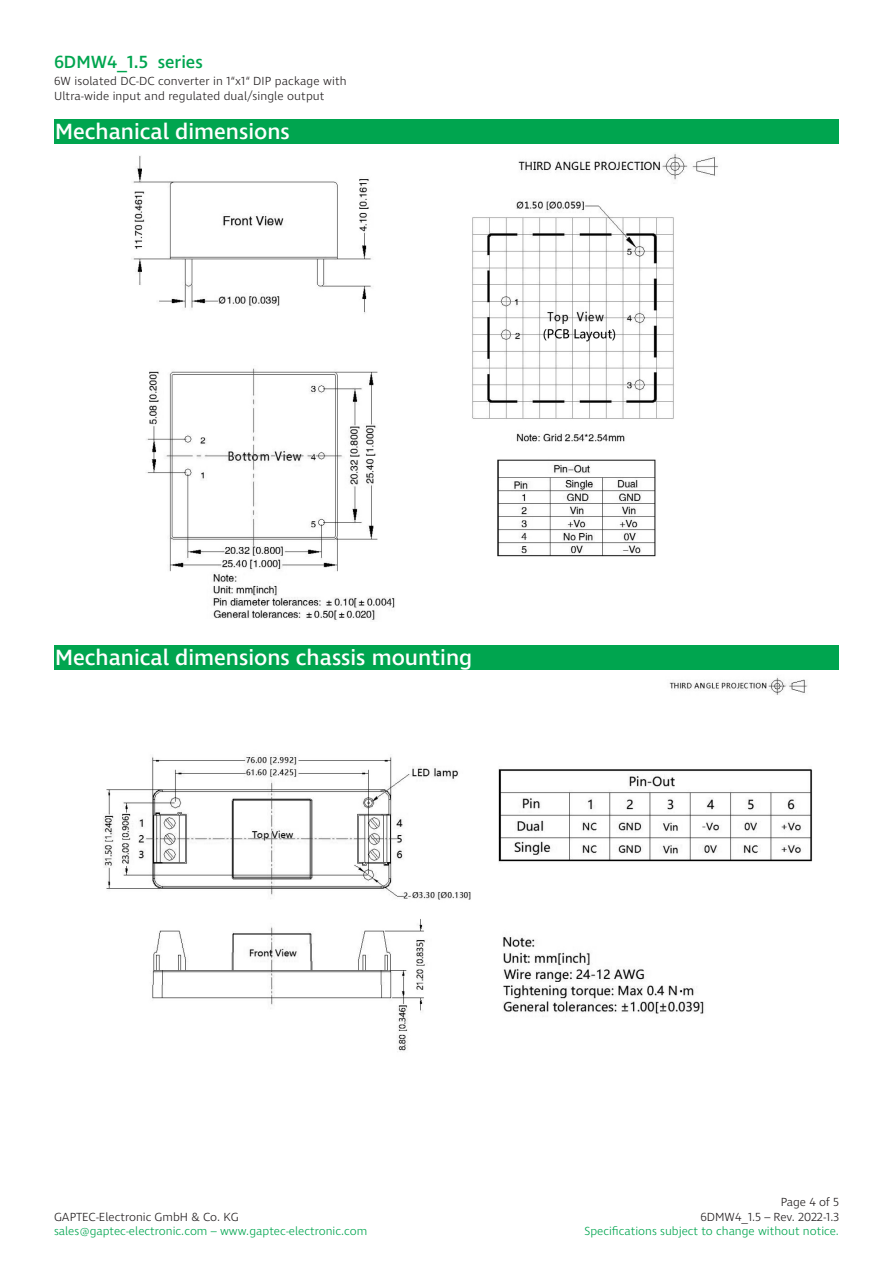
<style>
.page{position:relative;width:893px;height:1263px;background:#fff}
.page>*{position:absolute;margin:0;border:0;box-sizing:border-box;transform-origin:0 0}
.t1{font:500 22.5px "Ingra";color:#fff}
.t2{font:500 18px "Ingra";color:#00a54f}
.t3{font:300 12px/14.4px "Ingra";letter-spacing:.01em;color:#231f20;text-align:right}
.t4{font:300 12px "Ingra";color:#00a54f}
</style>
<div class="page">
<div style="left:54px;top:119px;width:785px;height:25px;background:#00a54f"></div>
<img style="left:133px;top:154px;width:586px;height:466px">
<div style="left:54px;top:645px;width:785px;height:25px;background:#00a54f"></div>
<img style="left:103px;top:676px;width:710px;height:376px">
<h2 class="t2" style="left:54px;top:50px;width:150px">6DMW4_1.5 series</h2>
<p class="t3" style="left:54px;top:75px;width:294px;text-align:left">6W isolated DC-DC converter in 1“x1“ DIP package with<br>Ultra-wide input and regulated dual/single output</p>
<p class="t1" style="left:55px;top:117px;width:236px">Mechanical dimensions</p>
<p class="t1" style="left:55px;top:643px;width:419px">Mechanical dimensions chassis mounting</p>
<p class="t3" style="left:54px;top:1210px;width:186px">GAPTEC-Electronic GmbH &amp; Co. KG</p>
<p class="t4" style="left:54px;top:1223px;width:315px">sales@gaptec-electronic.com – www.gaptec-electronic.com</p>
<p class="t3" style="left:700px;top:1195px;width:140px">Page 4 of 5<br>6DMW4_1.5 – Rev. 2022-1.3</p>
<p class="t4" style="left:585px;top:1223px;width:256px">Specifications subject to change without notice.</p>
</div>
